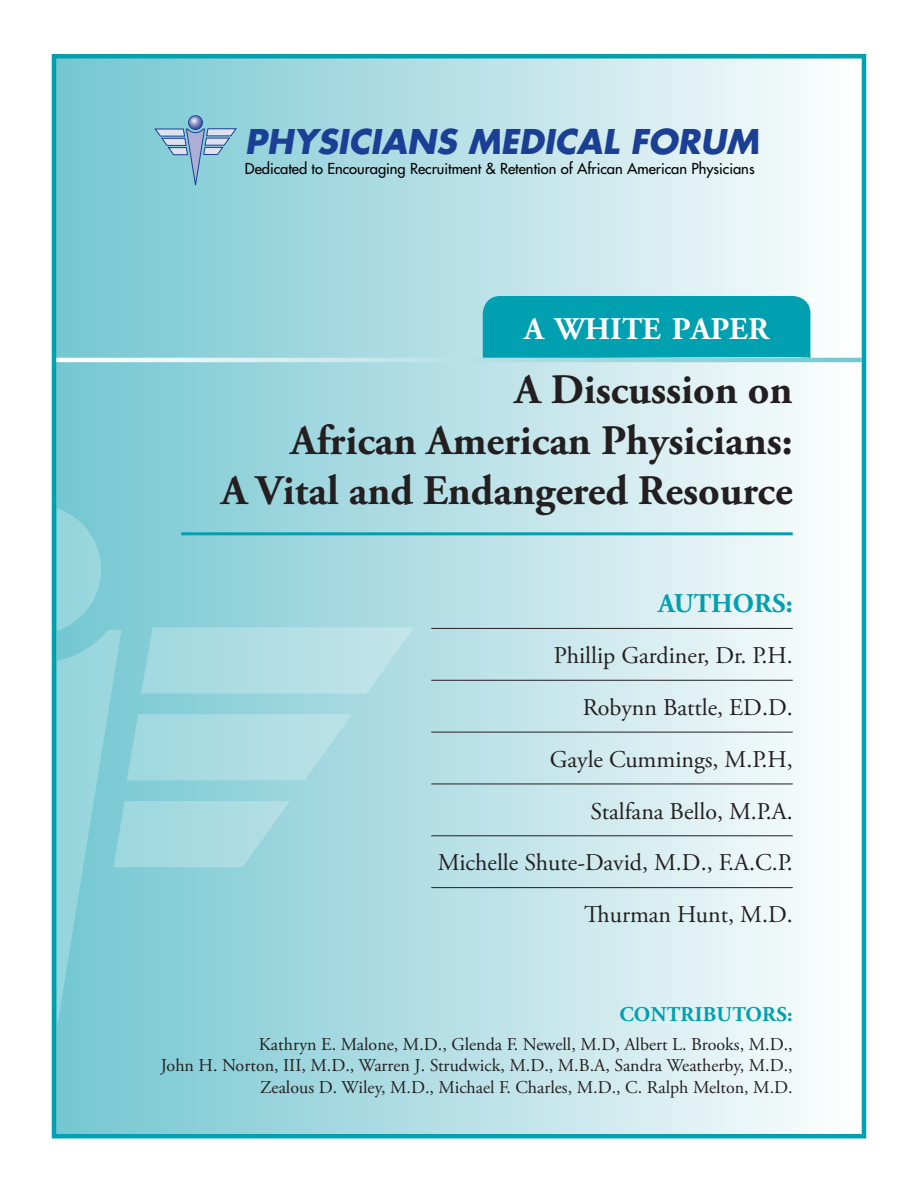
<style>
.page{position:relative;width:918px;height:1188px;background:#fff}
.page>*{position:absolute;margin:0;border:0;box-sizing:border-box;transform-origin:0 0}
.t1{font:700 42px "Adobe Garamond Pro";color:#231f20}
.t2{font:italic 700 33.15px "Futura";color:#1b3f94}
.t3{font:700 31.5px "Adobe Garamond Pro";color:#fff}
.t4{font:700 27px "Adobe Garamond Pro";color:#00a0b0}
.t5{font:24px "Adobe Garamond Pro";color:#231f20}
.t6{font:700 21px "Adobe Garamond Pro";letter-spacing:.015em;color:#00a0b0}
.t7{font:18px "Adobe Garamond Pro";color:#231f20}
.t8{font:14.7px "Futura";color:#000}
</style>
<div class="page">
<div style="left:54px;top:56px;width:810px;height:1080px;background:linear-gradient(to right,#73c5d1,#fefdfe)"></div>
<div style="left:52px;top:54px;width:814px;height:1084px;border:4px solid #00a0b0"></div>
<hr style="left:181px;top:532px;width:612px;height:3px;background:#00a0b0">
<hr style="left:431px;top:680px;width:362px;height:1px;background:#231f20">
<hr style="left:431px;top:732px;width:362px;height:1px;background:#231f20">
<hr style="left:431px;top:784px;width:362px;height:1px;background:#231f20">
<hr style="left:431px;top:836px;width:362px;height:1px;background:#231f20">
<hr style="left:431px;top:887px;width:362px;height:1px;background:#231f20">
<hr style="left:431px;top:628px;width:362px;height:1px;background:#231f20">
<div style="left:188px;top:115px;width:15px;height:15px;border:1px solid #1b3f94;border-radius:50%"></div>
<svg style="left:155px;top:116px;width:82px;height:70px"></svg>
<svg style="left:57px;top:505px;width:357px;height:517px"></svg>
<div style="left:483px;top:296px;width:327px;height:62px;background:#00a0b0"></div>
<svg style="left:56px;top:358px;width:806px;height:4px"></svg>
<p class="t2" style="left:245px;top:119px;width:515px">PHYSICIANS MEDICAL FORUM</p>
<p class="t8" style="left:245px;top:159px;width:511px">Dedicated to Encouraging Recruitment &amp; Retention of African American Physicians</p>
<p class="t3" style="left:524px;top:311px;width:246px">A WHITE PAPER</p>
<p class="t1" style="left:515px;top:366px;width:280px">A Discussion on</p>
<p class="t1" style="left:290px;top:416px;width:504px">African American Physicians:</p>
<p class="t1" style="left:221px;top:466px;width:573px">A Vital and Endangered Resource</p>
<p class="t4" style="left:658px;top:588px;width:136px">AUTHORS:</p>
<p class="t5" style="left:554px;top:641px;width:241px">Phillip Gardiner, Dr. P.H.</p>
<p class="t5" style="left:583px;top:693px;width:211px">Robynn Battle, ED.D.</p>
<p class="t5" style="left:550px;top:745px;width:245px">Gayle Cummings, M.P.H,</p>
<p class="t5" style="left:591px;top:797px;width:204px">Stalfana Bello, M.P.A.</p>
<p class="t5" style="left:438px;top:848px;width:356px">Michelle Shute-David, M.D., F.A.C.P.</p>
<p class="t5" style="left:584px;top:900px;width:210px">Thurman Hunt, M.D.</p>
<p class="t6" style="left:619px;top:1002px;width:175px">CONTRIBUTORS:</p>
<p class="t7" style="left:259px;top:1033px;width:535px">Kathryn E. Malone, M.D., Glenda F. Newell, M.D, Albert L. Brooks, M.D.,</p>
<p class="t7" style="left:161px;top:1055px;width:633px">John H. Norton, III, M.D., Warren J. Strudwick, M.D., M.B.A, Sandra Weatherby, M.D.,</p>
<p class="t7" style="left:260px;top:1076px;width:534px">Zealous D. Wiley, M.D., Michael F. Charles, M.D., C. Ralph Melton, M.D.</p>
</div>
